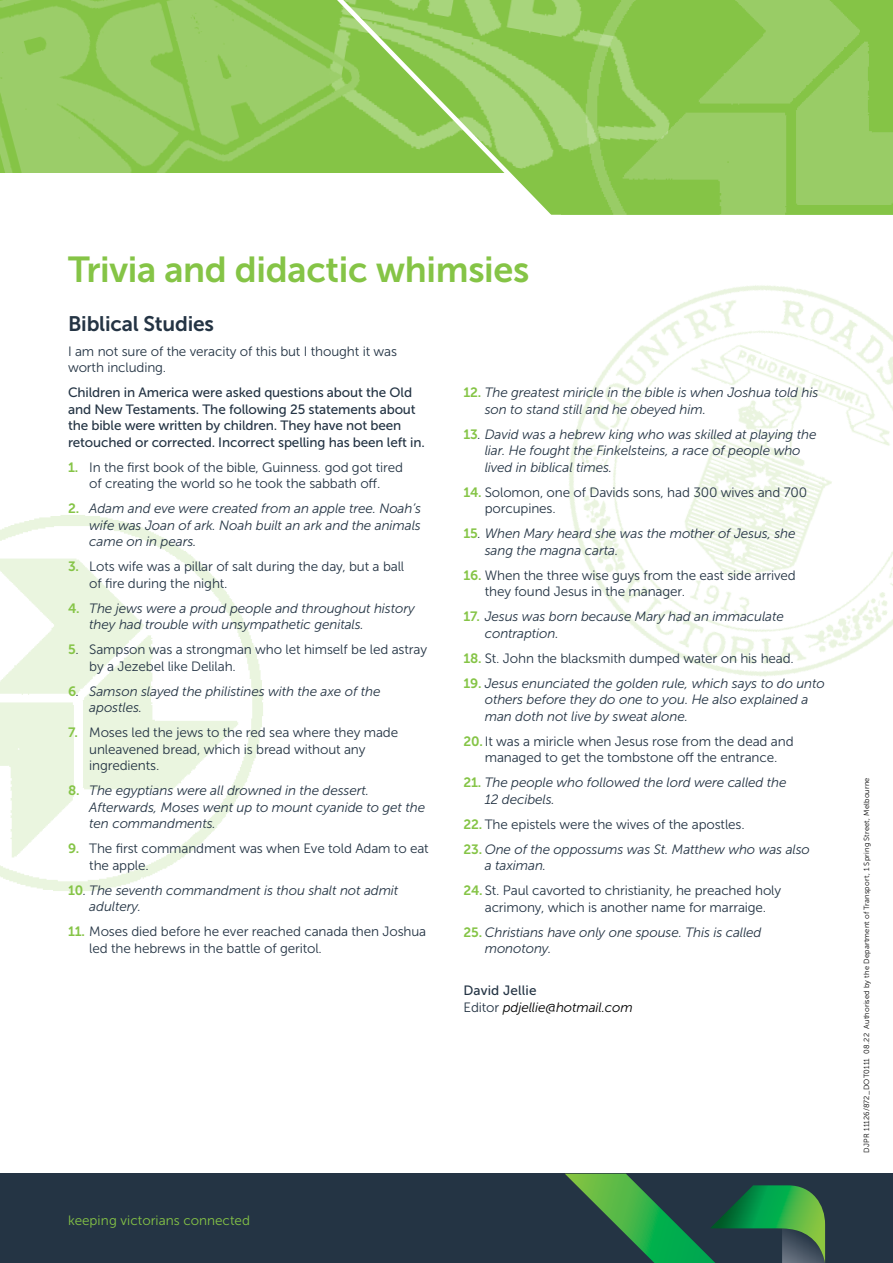
<style>
.page{position:relative;width:893px;height:1263px;background:#fff}
.page>*{position:absolute;margin:0;border:0;box-sizing:border-box;transform-origin:0 0}
.t1{font:36px "Museo Sans 700";letter-spacing:-.01em;color:#85c446}
.t2{font:21px "Museo Sans 700";letter-spacing:-.01em;color:#243444}
.t3{font:italic 13.5px/16.5px "Museo Sans 300";letter-spacing:-.01em;color:#243444}
.t4{font:13.5px/16.5px "Museo Sans 300";letter-spacing:-.01em;color:#243444}
.t5{font:13.5px/16.5px "Museo Sans 500";letter-spacing:-.01em;color:#243444}
.t6{font:13.5px "Museo Sans 300";color:#85c446}
.t7{font:italic 13.5px "Museo Sans 300";letter-spacing:-.01em;color:#000}
.t8{font:13.5px "Museo Sans 500";letter-spacing:.01em;color:#243444}
.t9{font:7.5px "Museo Sans 300";letter-spacing:.025em;color:#000}
.s1{font-family:"Museo Sans 700";color:#85c446}
.s2{font-family:"Museo Sans 700";font-style:normal;color:#85c446}
.s3{font-style:normal;color:#243444}
</style>
<div class="page">
<div style="left:0;top:1174px;width:893px;height:89px;background:#243444"></div>
<svg style="left:565px;top:1174px;width:260px;height:89px"></svg>
<img style="left:0;top:515px;width:263px;height:378px">
<img style="left:569px;top:285px;width:324px;height:392px">
<img style="left:715px;top:0;width:178px;height:215px">
<img style="left:558px;top:0;width:157px;height:215px">
<img style="left:0;top:0;width:291px;height:173px">
<svg style="left:291px;top:0;width:267px;height:215px;background:#97cc61"></svg>
<div style="left:0;top:174px;width:508px;height:62px;background:#fff"></div>
<h1 class="t1" style="left:68px;top:250px;width:463px">Trivia and didactic whimsies</h1>
<h2 class="t2" style="left:68px;top:312px;width:147px">Biblical Studies</h2>
<p class="t4" style="left:68px;top:343px;width:331px">I am not sure of the veracity of this but I thought it was worth including.</p>
<p class="t5" style="left:68px;top:385px;width:358px">Children in America were asked questions about the Old and New Testaments. The following 25 statements about the bible were written by children. They have not been retouched or corrected. Incorrect spelling has been left in.</p>
<p class="t4" style="left:68px;top:459px;width:337px;text-align:center"><span class="s1">1.</span> In the first book of the bible, Guinness. god got tired of creating the world so he took the sabbath off.</p>
<p class="t3" style="left:89px;top:501px;width:333px;text-align:justify;text-indent:-21px"><span class="s2">2.</span> Adam and eve were created from an apple tree. Noah’s wife was Joan of ark. Noah built an ark and the animals came on in pears.</p>
<p class="t4" style="left:89px;top:559px;width:316px;text-indent:-21px"><span class="s1">3.</span> Lots wife was a pillar of salt during the day, but a ball of fire during the night.</p>
<p class="t3" style="left:89px;top:600px;width:327px;text-indent:-21px"><span class="s2">4.</span> The jews were a proud people and throughout history they had trouble with unsympathetic genitals.</p>
<p class="t4" style="left:89px;top:642px;width:339px;text-indent:-21px"><span class="s1">5</span>. Sampson was a strongman who let himself be led astray by a Jezebel like Delilah.</p>
<p class="t3" style="left:89px;top:683px;width:293px;text-indent:-21px"><span class="s2">6</span>. Samson slayed the philistines with the axe of the apostles.</p>
<p class="t4" style="left:89px;top:725px;width:310px;text-indent:-21px"><span class="s1">7.</span> Moses led the jews to the red sea where they made unleavened bread, which is bread without any ingredients.</p>
<p class="t3" style="left:89px;top:783px;width:337px;text-indent:-21px"><span class="s2">8.</span> The egyptians were all drowned in the dessert.<br>Afterwards, Moses went up to mount cyanide to get the ten commandments.</p>
<p class="t4" style="left:89px;top:841px;width:341px;text-indent:-21px"><span class="s1">9.</span> The first commandment was when Eve told Adam to eat the apple.</p>
<p class="t3" style="left:89px;top:882px;width:311px;text-indent:-21px"><span class="s2">10</span>. The seventh commandment is thou shalt not admit adultery.</p>
<p class="t4" style="left:89px;top:924px;width:338px;text-indent:-21px"><span class="s1">11.</span> Moses died before he ever reached canada then Joshua led the hebrews in the battle of geritol.</p>
<p class="t3" style="left:485px;top:385px;width:335px;text-indent:-21px"><span class="s2">12.</span> The greatest miricle in the bible is when Joshua told his son to stand still and he obeyed him.</p>
<p class="t3" style="left:485px;top:426px;width:333px;text-indent:-21px"><span class="s2">13</span>. David was a hebrew king who was skilled at playing the liar. He fought the Finkelsteins, a race of people who lived in biblical times.</p>
<p class="t4" style="left:485px;top:484px;width:324px;text-indent:-21px"><span class="s1">14.</span> Solomon, one of Davids sons, had 300 wives and 700 porcupines.</p>
<p class="t3" style="left:485px;top:526px;width:312px;text-indent:-21px"><span class="s2">15</span>. When Mary heard she was the mother of Jesus, she sang the magna carta.</p>
<p class="t4" style="left:485px;top:567px;width:313px;text-indent:-21px"><span class="s1">16.</span> When the three wise guys from the east side arrived they found Jesus in the manager.</p>
<p class="t3" style="left:485px;top:609px;width:301px;text-indent:-21px"><span class="s2">17.</span> Jesus was born because Mary had an immaculate contraption.</p>
<p class="t4" style="left:463px;top:650px;width:332px"><span class="s1">18.</span> St. John the blacksmith dumped water on his head.</p>
<p class="t3" style="left:485px;top:675px;width:342px;text-indent:-21px"><span class="s2">19.</span> Jesus enunciated the golden rule, which says to do unto others before they do one to you. He also explained a man doth not live by sweat alone.</p>
<p class="t4" style="left:463px;top:733px;width:332px;text-align:center"><span class="s1">20.</span> It was a miricle when Jesus rose from the dead and managed to get the tombstone off the entrance.</p>
<p class="t3" style="left:485px;top:775px;width:303px;text-indent:-21px"><span class="s2">21.</span> The people who followed the lord were called the<br>12 decibels.</p>
<p class="t4" style="left:463px;top:816px;width:283px"><span class="s1">22.</span> The epistels were the wives of the apostles.</p>
<p class="t3" style="left:485px;top:841px;width:327px;text-indent:-21px"><span class="s2">23.</span> One of the oppossums was St. Matthew who was also a taximan.</p>
<p class="t4" style="left:463px;top:883px;width:319px;text-align:center"><span class="s1">24.</span> St. Paul cavorted to christianity, he preached holy acrimony, which is another name for marraige.</p>
<p class="t3" style="left:485px;top:924px;width:278px;text-indent:-21px"><span class="s2">25.</span> Christians have only one spouse. This is called monotony.</p>
<p class="t8" style="left:463px;top:983px;width:75px">David Jellie</p>
<p class="t7" style="left:463px;top:1000px;width:171px"><span class="s3">Editor</span> pdjellie@hotmail.com</p>
<p class="t6" style="left:68px;top:1213px;width:183px">keeping victorians connected</p>
<p class="t9" style="left:863px;top:1152px;width:377px;rotate:-90deg">DJPR 11126/872_DOT0111 08.22 Authorised by the Department of Transport, 1 Spring Street, Melbourne</p>
</div>
